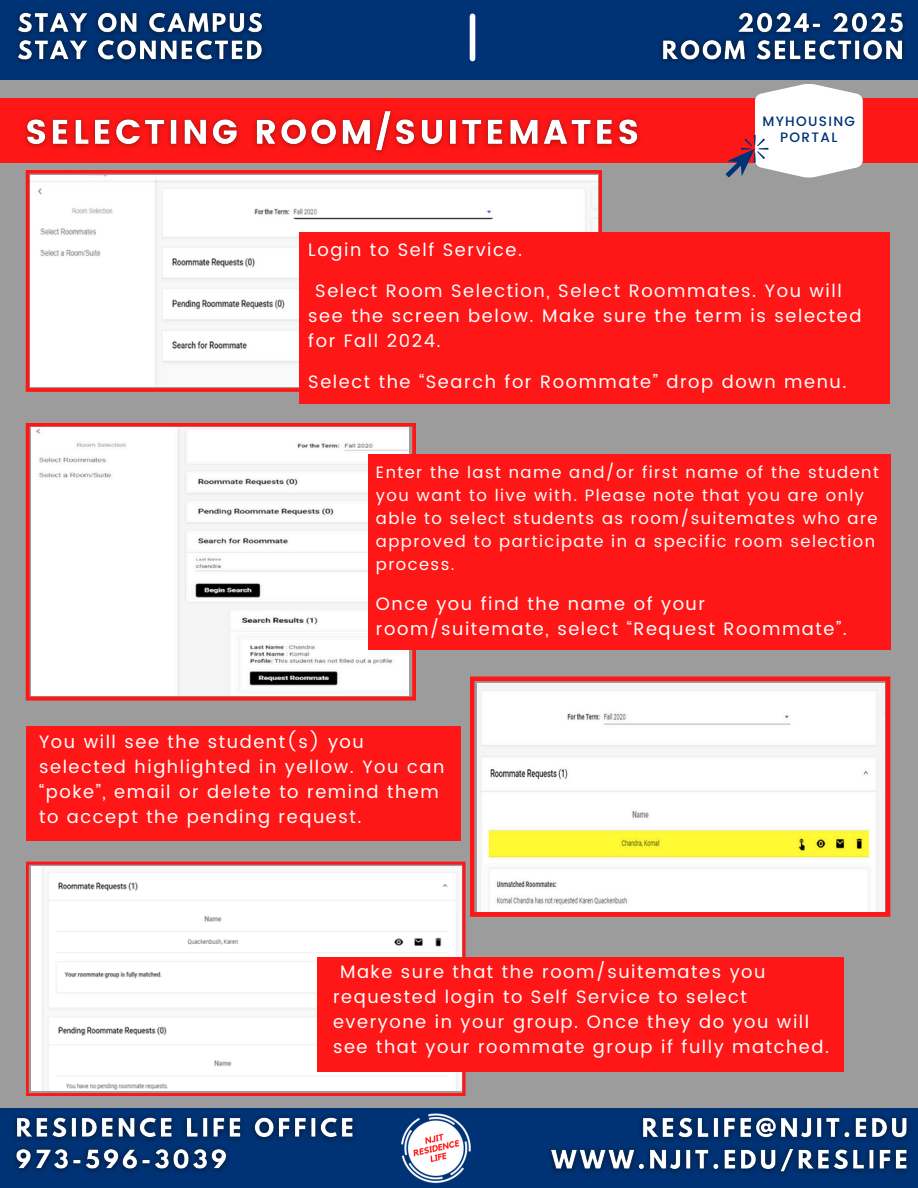
<style>
.page{position:relative;width:918px;height:1188px;background:#9c9c9c}
.page>*{position:absolute;margin:0;border:0;box-sizing:border-box;transform-origin:0 0}
.t1{font:18px/25px "Poppins";letter-spacing:.085em;color:#fff}
.t2{font:16.5px/23px "Poppins";letter-spacing:.085em;color:#fff}
.t3{font:500 13.65px/16.6px "Poppins";letter-spacing:.1em;color:#003376;text-align:center}
</style>
<div class="page">
<div style="left:0;top:99px;width:918px;height:64px;background:#ff1616"></div>
<div style="left:0;top:0;width:918px;height:80px;background:#003376"></div>
<img style="left:17px;top:11px;width:248px;height:52px">
<img style="left:660px;top:11px;width:245px;height:52px">
<div style="left:470px;top:16px;width:5px;height:43px;background:#fff"></div>
<div style="left:0;top:1108px;width:918px;height:80px;background:#003376"></div>
<img style="left:14px;top:1115px;width:340px;height:58px">
<img style="left:401px;top:1113px;width:70px;height:71px">
<img style="left:549px;top:1115px;width:361px;height:59px">
<svg style="left:26px;top:423px;width:390px;height:277px;background:#ea4343"></svg>
<img style="left:31px;top:428px;width:377px;height:268px">
<svg style="left:26px;top:170px;width:576px;height:222px;fill:#ff1616"></svg>
<img style="left:30px;top:175px;width:567px;height:212px">
<div style="left:299px;top:232px;width:591px;height:172px;background:#ff1616"></div>
<div style="left:368px;top:455px;width:522px;height:195px;background:#ff1616"></div>
<svg style="left:470px;top:676px;width:420px;height:241px;background:#e83939"></svg>
<img style="left:478px;top:683px;width:407px;height:229px">
<div style="left:26px;top:727px;width:435px;height:114px;background:#ff1616"></div>
<svg style="left:26px;top:862px;width:440px;height:234px"></svg>
<img style="left:31px;top:866px;width:430px;height:225px">
<div style="left:317px;top:957px;width:526px;height:114px;background:#ff1616"></div>
<img style="left:25px;top:110px;width:615px;height:44px">
<svg style="left:725px;top:84px;width:138px;height:94px"></svg>
<h3 class="t3" style="left:762px;top:113px;width:94px">MYHOUSING<br>PORTAL</h3>
<h3 class="t1" style="left:308px;top:238px;width:215px">Login to Self Service.</h3>
<h3 class="t1" style="left:308px;top:279px;width:555px;text-indent:7px">Select Room Selection, Select Roommates. You will see the screen below. Make sure the term is selected for Fall 2024.</h3>
<h3 class="t1" style="left:308px;top:370px;width:540px">Select the “Search for Roommate” drop down menu.</h3>
<p class="t2" style="left:376px;top:461px;width:504px">Enter the last name and/or first name of the student you want to live with. Please note that you are only able to select students as room/suitemates who are approved to participate in a specific room selection process.</p>
<h3 class="t1" style="left:376px;top:591px;width:472px">Once you find the name of your room/suitemate, select “Request Roommate”.</h3>
<p class="t1" style="left:39px;top:729px;width:407px">You will see the student(s) you selected highlighted in yellow. You can “poke”, email or delete to remind them to accept the pending request.</p>
<p class="t1" style="left:333px;top:960px;width:498px;text-indent:7px">Make sure that the room/suitemates you requested login to Self Service to select everyone in your group. Once they do you will see that your roommate group if fully matched.</p>
</div>
